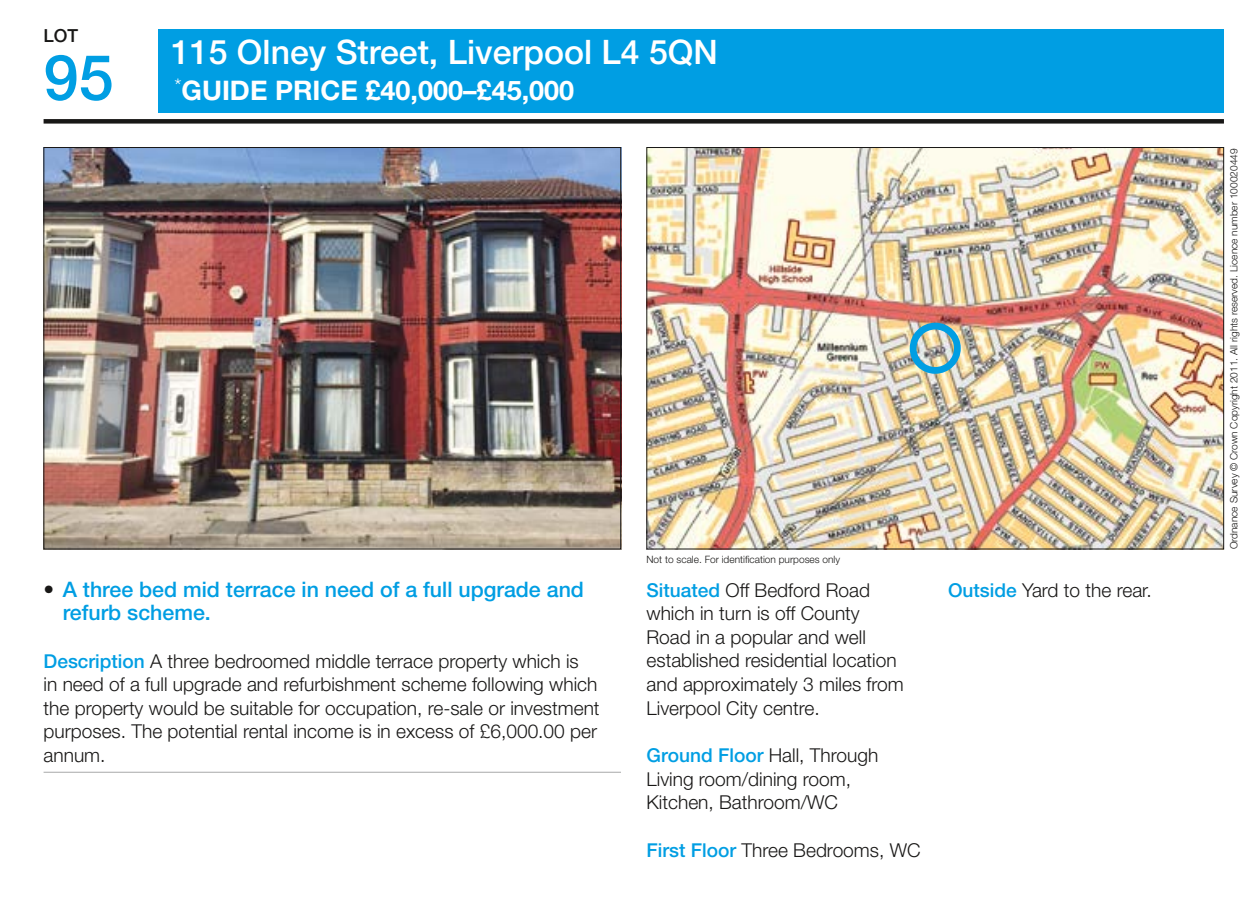
<style>
.page{position:relative;width:1258px;height:905px;background:#fff}
.page>*{position:absolute;margin:0;border:0;box-sizing:border-box;transform-origin:0 0}
.t1{font:500 63px "Helvetica Neue LT Std";color:#009ee3}
.t2{font:500 33.75px "Helvetica Neue LT Std";color:#fff}
.t3{font:700 27px "Helvetica Neue LT Std";color:#fff}
.t4{font:500 21.38px/23.6px "Helvetica Neue LT Std";color:#009ee3}
.t5{font:300 19.12px/23.6px "Helvetica Neue LT Std";color:#181716}
.t6{font:500 18px "Helvetica Neue LT Std";color:#181716}
.t7{font:300 10.12px "Helvetica Neue LT Std";color:#181716}
.s1{color:#181716}
.s2{font-weight:500;color:#009ee3}
</style>
<div class="page">
<div style="left:158px;top:29px;width:1065px;height:83px;background:#009ee3"></div>
<svg style="left:44px;top:119px;width:1179px;height:4px;background:#1c1b1a"></svg>
<img style="left:46px;top:149px;width:573px;height:398px">
<img style="left:648px;top:149px;width:573px;height:398px">
<hr style="left:44px;top:771px;width:577px;height:1px;background:#b1b2b3">
<div style="left:909px;top:322px;width:51px;height:51px;border:7px solid #009ee3;border-radius:50%"></div>
<p class="t6" style="left:44px;top:25px;width:36px">LOT</p>
<h1 class="t1" style="left:44px;top:40px;width:72px">95</h1>
<h2 class="t2" style="left:171px;top:32px;width:548px">115 Olney Street, Liverpool L4 5QN</h2>
<h3 class="t3" style="left:174px;top:74px;width:401px"><sup>*</sup>GUIDE PRICE £40,000–£45,000</h3>
<p class="t4" style="left:63px;top:576px;width:523px;text-indent:-19px"><span class="s1">•</span> A three bed mid terrace in need of a full upgrade and refurb scheme.</p>
<p class="t5" style="left:44px;top:648px;width:557px"><span class="s2">Description</span> A three bedroomed middle terrace property which is<br>in need of a full upgrade and refurbishment scheme following which the property would be suitable for occupation, re-sale or investment purposes. The potential rental income is in excess of £6,000.00 per annum.</p>
<p class="t7" style="left:646px;top:553px;width:195px">Not to scale. For identification purposes only</p>
<p class="t5" style="left:646px;top:577px;width:259px"><span class="s2">Situated</span> Off Bedford Road which in turn is off County<br>Road in a popular and well established residential location and approximately 3 miles from<br>Liverpool City centre.</p>
<p class="t5" style="left:646px;top:742px;width:233px"><span class="s2">Ground Floor</span> Hall, Through<br>Living room/dining room,<br>Kitchen, Bathroom/WC</p>
<p class="t5" style="left:646px;top:837px;width:275px"><span class="s2">First Floor</span> Three Bedrooms, WC</p>
<p class="t5" style="left:948px;top:577px;width:205px"><span class="s2">Outside</span> Yard to the rear.</p>
<p class="t7" style="left:1227px;top:549px;width:402px;rotate:-90deg">Ordnance Survey © Crown Copyright 2011. All rights reserved. Licence number 100020449</p>
</div>
